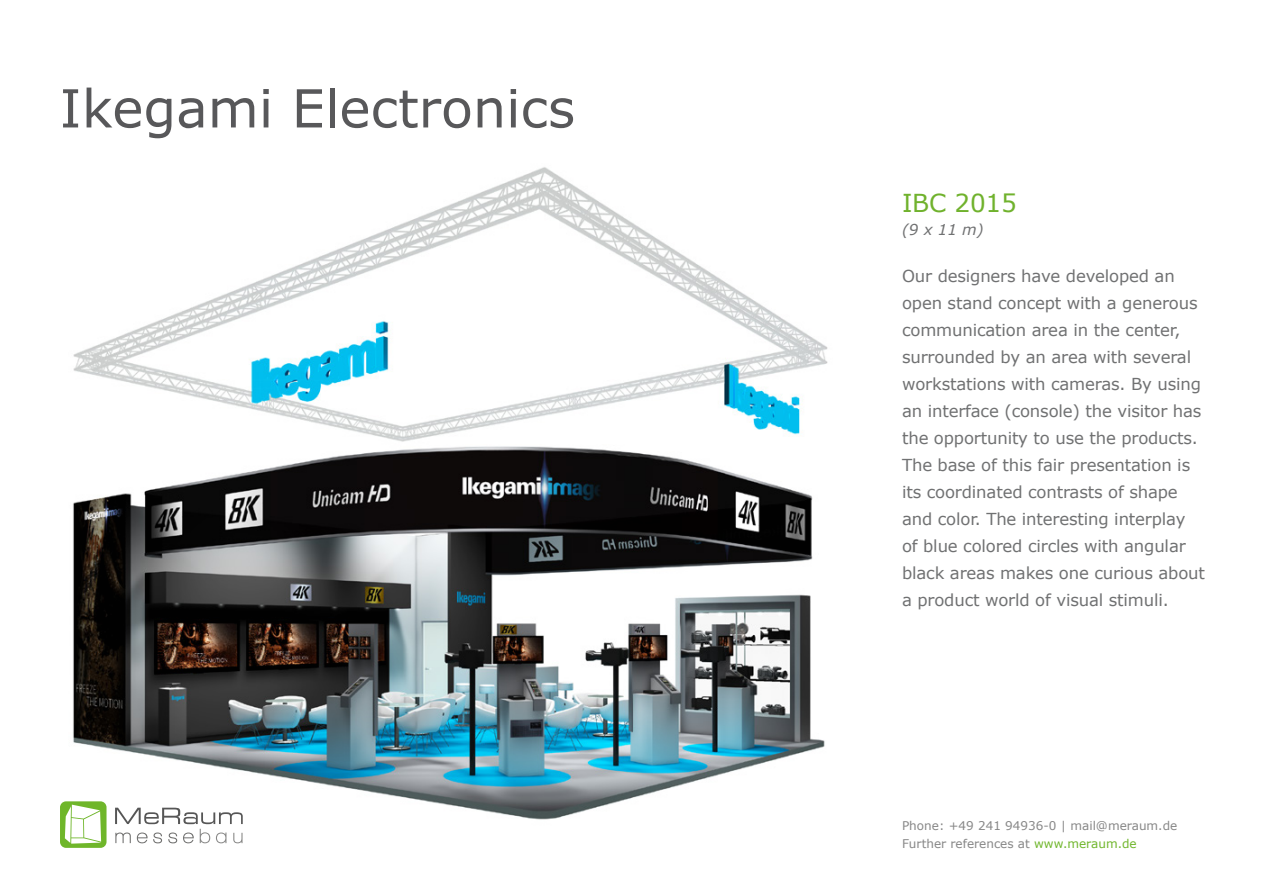
<style>
.page{position:relative;width:1263px;height:893px;background:#fff}
.page>*{position:absolute;margin:0;border:0;box-sizing:border-box;transform-origin:0 0}
.t1{font:52.5px "Verdana";color:#58585a}
.t2{font:52.5px "Verdana";color:#575756}
.t3{font:24.75px "Verdana";letter-spacing:-.01em;color:#70b22d}
.t4{font:24.75px "Verdana";color:#70b62c}
.t5{font:16.5px "Verdana";letter-spacing:-.01em;color:#707172}
.t6{font:16.5px/27px "Verdana";color:#706f6f}
.t7{font:italic 15px "Verdana";color:#706f6f}
.t8{font:italic 15px "Verdana";color:#707172}
.t9{font:12px/17.4px "Verdana";color:#878787}
.t10{font:12px "Verdana";letter-spacing:-.01em;color:#87888a}
.s1{color:#70b62c}
</style>
<div class="page">
<img style="left:60px;top:167px;width:768px;height:681px">
<h1 class="t2" style="left:60px;top:75px;width:401px">AGC Chemicals</h1>
<h1 class="t1" style="left:60px;top:72px;width:517px">Ikegami Electronics</h1>
<h2 class="t4" style="left:902px;top:187px;width:89px">K 2013</h2>
<p class="t7" style="left:902px;top:220px;width:74px">(8 x 6 m)</p>
<h2 class="t3" style="left:902px;top:186px;width:116px">IBC 2015</h2>
<p class="t8" style="left:909px;top:219px;width:11px">9</p>
<p class="t8" style="left:938px;top:219px;width:47px">11 m)</p>
<p class="t6" style="left:902px;top:263px;width:302px">ADAPTABLE AND CUSTOMIZED<br>Highly specialised plastics are the core business of AGC Chemicals.<br>They are used around the world especially in aeronautical and aerospace engineering. AGC Chemi&shy;cals conducts its European business from London.</p>
<p class="t5" style="left:902px;top:265px;width:274px">Our designers have developed an</p>
<p class="t5" style="left:902px;top:292px;width:297px">open stand concept with a generous</p>
<p class="t5" style="left:920px;top:319px;width:262px">mm n cation area in the center,</p>
<p class="t5" style="left:902px;top:346px;width:291px">surrounded by n area with several</p>
<p class="t5" style="left:902px;top:373px;width:301px">workstations with cameras. By using</p>
<p class="t5" style="left:912px;top:400px;width:291px">n interface (console) the visitor has</p>
<p class="t5" style="left:902px;top:427px;width:297px">the opportunity to se the product .</p>
<p class="t5" style="left:902px;top:454px;width:290px">The base of this fair presentation is</p>
<p class="t5" style="left:902px;top:481px;width:277px">its coordinated contrasts of shape</p>
<p class="t5" style="left:902px;top:508px;width:285px">and color. The interesting interplay</p>
<p class="t5" style="left:902px;top:535px;width:285px">of blue colored circles with angular</p>
<p class="t5" style="left:902px;top:562px;width:304px">black areas makes one curious about</p>
<p class="t5" style="left:902px;top:589px;width:268px">a product world of visual stimuli.</p>
<p class="t9" style="left:902px;top:818px;width:277px">Phone: +49 241 94936-0 | mail@meraum.de<br>Further references at <span class="s1">www.meraum.de</span></p>
<p class="t10" style="left:992px;top:818px;width:182px">1 94936-0 | mail@meraum.de</p>
</div>
